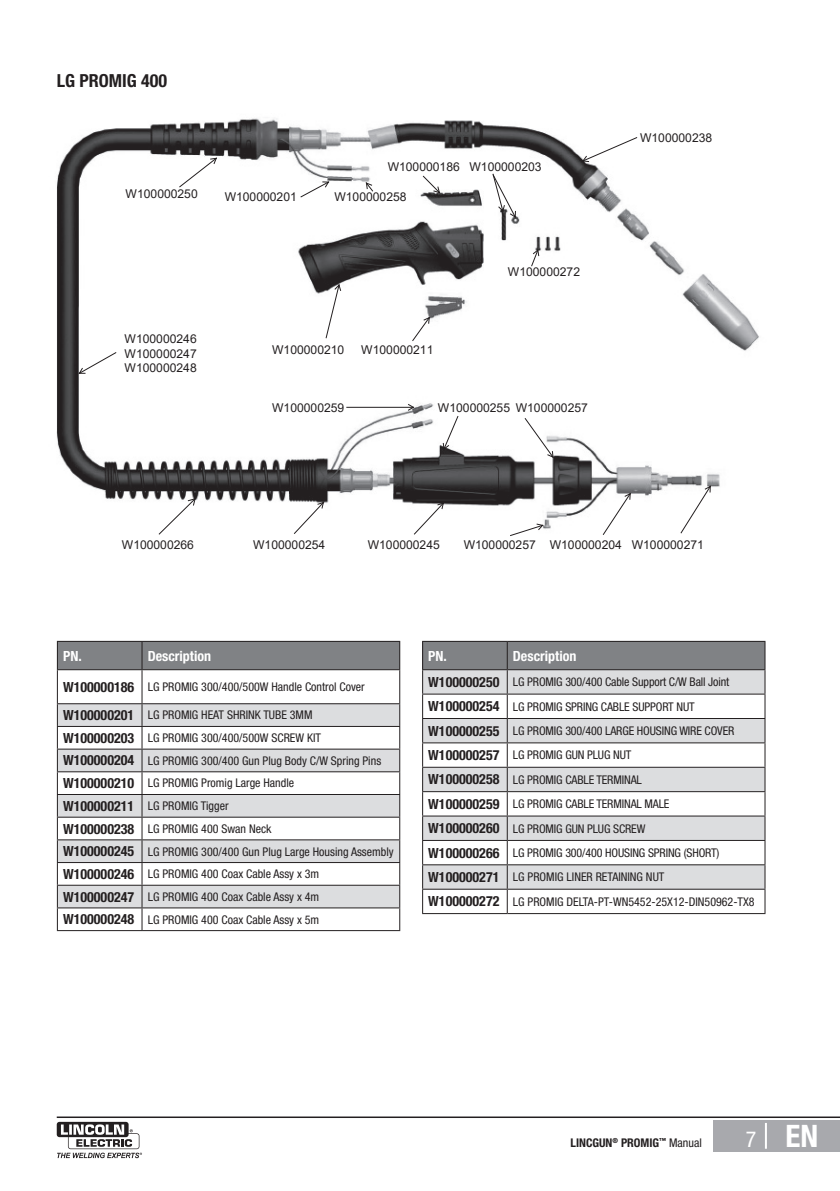
<style>
.page{position:relative;width:840px;height:1191px;background:#fff}
.page>*{position:absolute;margin:0;border:0;box-sizing:border-box;transform-origin:0 0}
.t1{font:700 condensed 31px "Helvetica Neue LT Pro";color:#fff}
.Tabelka_bold{font:700 condensed 18px "Helvetica Neue LT Pro";color:#231f20}
.Tabelka_bold-2{font:700 condensed 14px "Helvetica Neue LT Pro";color:#231f20}
.Tabelka_nagłówek{font:700 condensed 14px "Helvetica Neue LT Pro";color:#fff}
.t2{font:12.2px/14.6px "Arial";color:#231f20;text-align:justify}
.Tabelka{font:condensed 12px "Helvetica Neue LT Pro";color:#231f20}
.t3{font:700 condensed 12px "Helvetica Neue LT Pro";color:#231f20}
.s1{font-weight:400}
.s2{font-weight:400;font-size:22px}
</style>
<div class="page">
<hr style="left:57px;top:1116px;width:782px;height:2px;background:#231f20">
<div style="left:713px;top:1120px;width:126px;height:31px;background:#a8a9ad"></div>
<hr style="left:764px;top:1123px;width:2px;height:25px;background:#fff">
<svg style="left:57px;top:1121px;width:85px;height:37px"></svg>
<img style="left:56px;top:118px;width:703px;height:411px">
<svg style="left:178px;top:157px;width:39px;height:31px"></svg>
<svg style="left:325px;top:283px;width:16px;height:56px"></svg>
<svg style="left:530px;top:249px;width:9px;height:18px"></svg>
<svg style="left:78px;top:351px;width:39px;height:23px"></svg>
<svg style="left:158px;top:497px;width:38px;height:38px"></svg>
<svg style="left:293px;top:501px;width:31px;height:33px"></svg>
<svg style="left:413px;top:502px;width:31px;height:33px"></svg>
<svg style="left:509px;top:523px;width:34px;height:13px"></svg>
<svg style="left:602px;top:492px;width:29px;height:43px"></svg>
<svg style="left:679px;top:485px;width:32px;height:49px"></svg>
<svg style="left:442px;top:415px;width:16px;height:35px"></svg>
<svg style="left:411px;top:316px;width:19px;height:26px"></svg>
<hr style="left:346px;top:407px;width:68px;height:1px;background:#231f20">
<svg style="left:407px;top:403px;width:7px;height:8px"></svg>
<svg style="left:523px;top:417px;width:31px;height:41px"></svg>
<svg style="left:299px;top:181px;width:31px;height:17px"></svg>
<svg style="left:365px;top:182px;width:8px;height:10px"></svg>
<svg style="left:422px;top:175px;width:18px;height:19px"></svg>
<svg style="left:581px;top:137px;width:56px;height:25px"></svg>
<svg style="left:492px;top:173px;width:24px;height:45px"></svg>
<hr style="left:507px;top:641px;width:258px;height:1px;background:#231f20">
<svg style="left:422px;top:642px;width:343px;height:271px"></svg>
<hr style="left:422px;top:913px;width:85px;height:1px;background:#231f20">
<hr style="left:507px;top:913px;width:258px;height:1px;background:#231f20">
<hr style="left:422px;top:641px;width:85px;height:1px;background:#231f20">
<div style="left:57px;top:641px;width:85px;height:28px;background:#808285"></div>
<div style="left:142px;top:641px;width:257px;height:28px;background:#808285"></div>
<svg style="left:58px;top:670px;width:341px;height:260px"></svg>
<svg style="left:58px;top:704px;width:341px;height:203px;fill:#dcdddf"></svg>
<svg style="left:57px;top:642px;width:1px;height:27px"></svg>
<hr style="left:142px;top:641px;width:258px;height:1px;background:#231f20">
<svg style="left:141px;top:642px;width:1px;height:27px"></svg>
<svg style="left:399px;top:642px;width:1px;height:27px"></svg>
<hr style="left:57px;top:670px;width:1px;height:33px;background:#231f20">
<hr style="left:141px;top:670px;width:1px;height:33px;background:#231f20">
<hr style="left:399px;top:670px;width:1px;height:33px;background:#231f20">
<hr style="left:57px;top:703px;width:85px;height:1px;background:#231f20">
<hr style="left:142px;top:703px;width:258px;height:1px;background:#231f20">
<hr style="left:57px;top:726px;width:85px;height:1px;background:#231f20">
<hr style="left:142px;top:726px;width:258px;height:1px;background:#231f20">
<hr style="left:57px;top:748px;width:85px;height:1px;background:#231f20">
<hr style="left:142px;top:748px;width:258px;height:1px;background:#231f20">
<hr style="left:57px;top:771px;width:85px;height:1px;background:#231f20">
<hr style="left:142px;top:771px;width:258px;height:1px;background:#231f20">
<hr style="left:57px;top:794px;width:85px;height:1px;background:#231f20">
<hr style="left:142px;top:794px;width:258px;height:1px;background:#231f20">
<hr style="left:57px;top:816px;width:85px;height:1px;background:#231f20">
<hr style="left:142px;top:816px;width:258px;height:1px;background:#231f20">
<hr style="left:57px;top:839px;width:85px;height:1px;background:#231f20">
<hr style="left:142px;top:839px;width:258px;height:1px;background:#231f20">
<hr style="left:57px;top:862px;width:85px;height:1px;background:#231f20">
<hr style="left:142px;top:862px;width:258px;height:1px;background:#231f20">
<hr style="left:57px;top:884px;width:85px;height:1px;background:#231f20">
<hr style="left:142px;top:884px;width:258px;height:1px;background:#231f20">
<hr style="left:57px;top:907px;width:85px;height:1px;background:#231f20">
<svg style="left:57px;top:704px;width:1px;height:226px"></svg>
<hr style="left:142px;top:907px;width:258px;height:1px;background:#231f20">
<svg style="left:141px;top:704px;width:1px;height:226px"></svg>
<svg style="left:399px;top:704px;width:1px;height:226px"></svg>
<hr style="left:57px;top:930px;width:85px;height:1px;background:#231f20">
<hr style="left:142px;top:930px;width:258px;height:1px;background:#231f20">
<hr style="left:57px;top:641px;width:85px;height:1px;background:#231f20">
<hr style="left:57px;top:669px;width:85px;height:1px;background:#231f20">
<hr style="left:142px;top:669px;width:258px;height:1px;background:#231f20">
<p class="Tabelka_bold" style="left:57px;top:69px;width:112px">LG PROMIG 400</p>
<p class="t2" style="left:126px;top:186px;width:74px">W100000250</p>
<p class="t2" style="left:124px;top:331px;width:74px">W100000246<br>W100000247<br>W100000248</p>
<p class="t2" style="left:387px;top:160px;width:155px">W100000186 W100000203</p>
<p class="t2" style="left:224px;top:189px;width:74px">W100000201</p>
<p class="t2" style="left:334px;top:189px;width:74px">W100000258</p>
<p class="t2" style="left:272px;top:342px;width:74px">W100000210</p>
<p class="t2" style="left:361px;top:342px;width:74px">W100000211</p>
<p class="t2" style="left:507px;top:265px;width:74px">W100000272</p>
<p class="t2" style="left:272px;top:400px;width:74px">W100000259</p>
<p class="t2" style="left:515px;top:400px;width:74px">W100000257</p>
<p class="t2" style="left:437px;top:400px;width:74px">W100000255</p>
<p class="t2" style="left:639px;top:130px;width:74px">W100000238</p>
<p class="t2" style="left:122px;top:537px;width:74px">W100000266</p>
<p class="t2" style="left:253px;top:537px;width:74px">W100000254</p>
<p class="t2" style="left:367px;top:537px;width:74px">W100000245</p>
<p class="t2" style="left:463px;top:537px;width:241px">W100000257 W100000204 W100000271</p>
<p class="Tabelka_nagłówek" style="left:63px;top:647px;width:20px">PN.</p>
<p class="Tabelka_nagłówek" style="left:148px;top:647px;width:65px">Description</p>
<p class="Tabelka_bold-2" style="left:63px;top:678px;width:73px">W100000186</p>
<p class="Tabelka" style="left:148px;top:680px;width:218px">LG PROMIG 300/400/500W Handle Control Cover</p>
<p class="Tabelka_bold-2" style="left:63px;top:706px;width:73px">W100000201</p>
<p class="Tabelka" style="left:148px;top:708px;width:166px">LG PROMIG HEAT SHRINK TUBE 3MM</p>
<p class="Tabelka_bold-2" style="left:63px;top:729px;width:73px">W100000203</p>
<p class="Tabelka" style="left:148px;top:731px;width:175px">LG PROMIG 300/400/500W SCREW KIT</p>
<p class="Tabelka_bold-2" style="left:63px;top:752px;width:73px">W100000204</p>
<p class="Tabelka" style="left:148px;top:753px;width:235px">LG PROMIG 300/400 Gun Plug Body C/W Spring Pins</p>
<p class="Tabelka_bold-2" style="left:63px;top:775px;width:73px">W100000210</p>
<p class="Tabelka" style="left:148px;top:776px;width:148px">LG PROMIG Promig Large Handle</p>
<p class="Tabelka_bold-2" style="left:63px;top:797px;width:73px">W100000211</p>
<p class="Tabelka" style="left:148px;top:799px;width:82px">LG PROMIG Tigger</p>
<p class="Tabelka_bold-2" style="left:63px;top:820px;width:73px">W100000238</p>
<p class="Tabelka" style="left:148px;top:821px;width:125px">LG PROMIG 400 Swan Neck</p>
<p class="Tabelka_bold-2" style="left:63px;top:843px;width:73px">W100000245</p>
<p class="Tabelka" style="left:148px;top:844px;width:247px">LG PROMIG 300/400 Gun Plug Large Housing Assembly</p>
<p class="Tabelka_bold-2" style="left:63px;top:865px;width:73px">W100000246</p>
<p class="Tabelka" style="left:148px;top:867px;width:173px">LG PROMIG 400 Coax Cable Assy x 3m</p>
<p class="Tabelka_bold-2" style="left:63px;top:888px;width:73px">W100000247</p>
<p class="Tabelka" style="left:148px;top:889px;width:173px">LG PROMIG 400 Coax Cable Assy x 4m</p>
<p class="Tabelka_bold-2" style="left:63px;top:911px;width:73px">W100000248</p>
<p class="Tabelka" style="left:148px;top:912px;width:173px">LG PROMIG 400 Coax Cable Assy x 5m</p>
<p class="Tabelka_nagłówek" style="left:428px;top:647px;width:20px">PN.</p>
<p class="Tabelka_nagłówek" style="left:512px;top:647px;width:65px">Description</p>
<p class="Tabelka_bold-2" style="left:428px;top:673px;width:73px">W100000250</p>
<p class="Tabelka" style="left:512px;top:675px;width:218px">LG PROMIG 300/400 Cable Support C/W Ball Joint</p>
<p class="Tabelka_bold-2" style="left:428px;top:698px;width:73px">W100000254</p>
<p class="Tabelka" style="left:512px;top:699px;width:183px">LG PROMIG SPRING CABLE SUPPORT NUT</p>
<p class="Tabelka_bold-2" style="left:428px;top:722px;width:73px">W100000255</p>
<p class="Tabelka" style="left:512px;top:724px;width:223px">LG PROMIG 300/400 LARGE HOUSING WIRE COVER</p>
<p class="Tabelka_bold-2" style="left:428px;top:746px;width:73px">W100000257</p>
<p class="Tabelka" style="left:512px;top:748px;width:120px">LG PROMIG GUN PLUG NUT</p>
<p class="Tabelka_bold-2" style="left:428px;top:771px;width:73px">W100000258</p>
<p class="Tabelka" style="left:512px;top:772px;width:130px">LG PROMIG CABLE TERMINAL</p>
<p class="Tabelka_bold-2" style="left:428px;top:795px;width:73px">W100000259</p>
<p class="Tabelka" style="left:512px;top:797px;width:158px">LG PROMIG CABLE TERMINAL MALE</p>
<p class="Tabelka_bold-2" style="left:428px;top:820px;width:73px">W100000260</p>
<p class="Tabelka" style="left:512px;top:821px;width:134px">LG PROMIG GUN PLUG SCREW</p>
<p class="Tabelka_bold-2" style="left:428px;top:844px;width:73px">W100000266</p>
<p class="Tabelka" style="left:512px;top:845px;width:208px">LG PROMIG 300/400 HOUSING SPRING (SHORT)</p>
<p class="Tabelka_bold-2" style="left:428px;top:868px;width:73px">W100000271</p>
<p class="Tabelka" style="left:512px;top:870px;width:153px">LG PROMIG LINER RETAINING NUT</p>
<p class="Tabelka_bold-2" style="left:428px;top:893px;width:73px">W100000272</p>
<p class="Tabelka" style="left:512px;top:894px;width:243px">LG PROMIG DELTA-PT-WN5452-25X12-DIN50962-TX8</p>
<p class="t3" style="left:570px;top:1135px;width:133px">LINCGUN<sup>®</sup> PROMIG<sup>™</sup> <span class="s1">Manual</span></p>
<h1 class="t1" style="left:745px;top:1117px;width:74px"><span class="s2">7</span> EN</h1>
</div>
